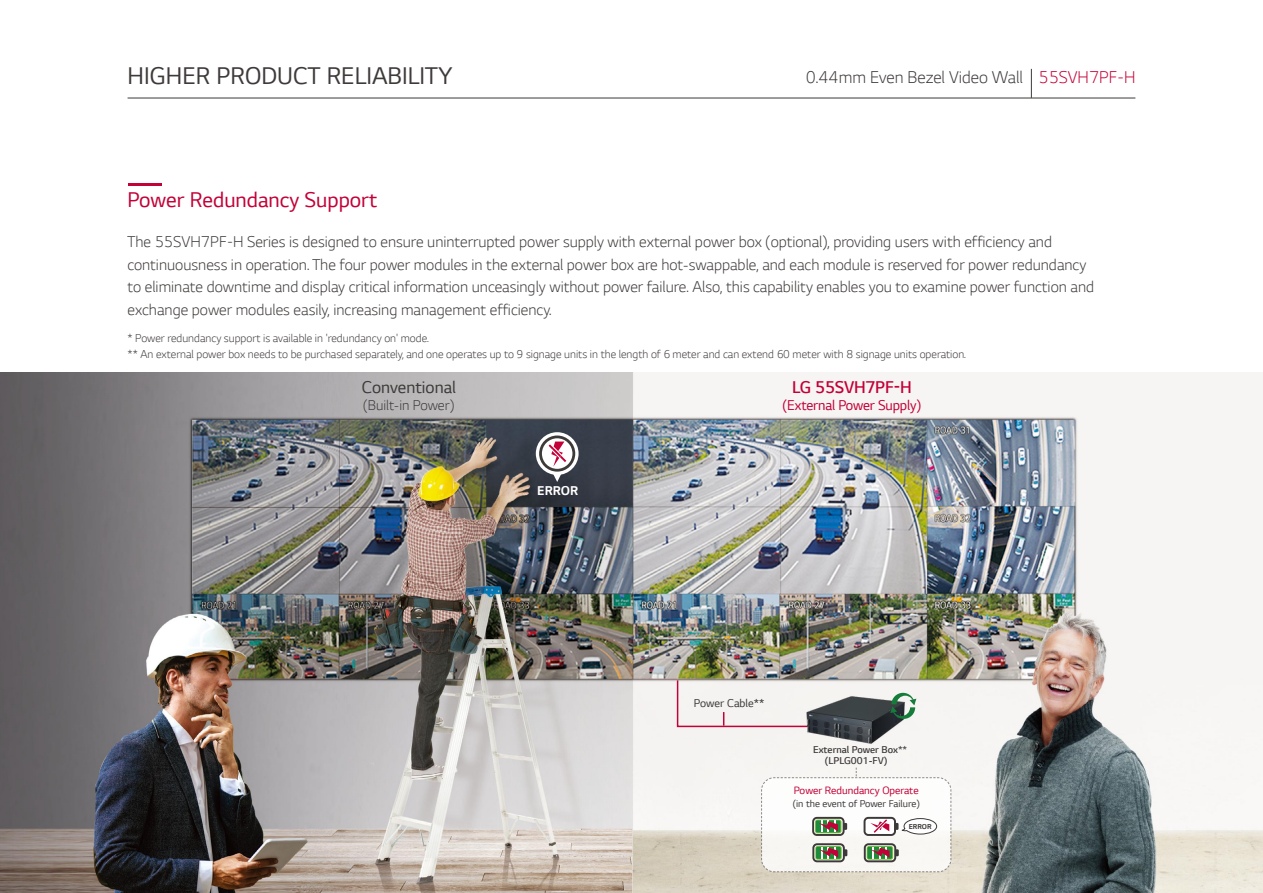
<style>
.page{position:relative;width:1263px;height:893px;background:#fff}
.page>*{position:absolute;margin:0;border:0;box-sizing:border-box;transform-origin:0 0}
.t1{font:25.5px "LG Smart";color:#3e3a39}
.t2{font:22.5px "LG Smart";color:#c30037}
.t3{font:300 18px "LG Smart";color:#3e3a39}
.t4{font:18px "LG Smart";color:#3e3a39}
.t5{font:300 18px "LG Smart";letter-spacing:-.01em;color:#c30037}
.t6{font:300 16.5px/22.5px "LG Smart";color:#3e3a39}
.t7{font:15px "LG Smart";letter-spacing:-.01em;color:#c30037}
.t8{font:300 15px "LG Smart";color:#3e3a39}
.t9{font:700 13.5px "LG Smart";color:#fff}
.t10{font:300 12px/16.5px "LG Smart";color:#3e3a39}
.t11{font:12px "LG Smart";color:#3e3a39}
.t12{font:11.25px "LG Smart";color:#c30037}
.t13{font:300 10.5px/11.4px "LG Smart";color:#3e3a39}
.t14{font:10.5px "LG Smart";color:#3e3a39}
.t15{font:700 7.5px "LG Smart";color:#3e3a39}
.s1{color:#c30037}
.s2{font-weight:400}
</style>
<div class="page">
<svg style="left:1031px;top:69px;width:1px;height:29px"></svg>
<hr style="left:128px;top:98px;width:1007px;height:1px;background:#3e3a39">
<img style="left:0;top:372px;width:1263px;height:521px">
<img style="left:799px;top:682px;width:115px;height:77px">
<hr style="left:128px;top:183px;width:33px;height:2px;background:#c30037">
<svg style="left:536px;top:432px;width:43px;height:43px"></svg>
<div style="left:539px;top:435px;width:36px;height:37px;border:3px solid #3e3a39;border-radius:50%"></div>
<svg style="left:549px;top:442px;width:17px;height:40px"></svg>
<svg style="left:676px;top:679px;width:182px;height:49px"></svg>
<svg style="left:890px;top:693px;width:26px;height:26px"></svg>
<svg style="left:761px;top:768px;width:191px;height:104px"></svg>
<h1 class="t1" style="left:128px;top:59px;width:326px">HIGHER PRODUCT RELIABILITY</h1>
<p class="t3" style="left:806px;top:65px;width:331px">0.44mm Even Bezel Video Wall <span class="s1">55SVH7PF-H</span></p>
<h2 class="t2" style="left:128px;top:185px;width:251px">Power Redundancy Support</h2>
<p class="t6" style="left:128px;top:230px;width:968px">The 55SVH7PF-H Series is designed to ensure uninterrupted power supply with external power box (optional), providing users with efficiency and continuousness in operation. The four power modules in the external power box are hot-swappable, and each module is reserved for power redundancy to eliminate downtime and display critical information unceasingly without power failure. Also, this capability enables you to examine power function and exchange power modules easily, increasing management efficiency.</p>
<p class="t10" style="left:128px;top:329px;width:840px">* Power redundancy support is available in 'redundancy on' mode.<br>** An external power box needs to be purchased separately, and one operates up to 9 signage units in the length of 6 meter and can extend 60 meter with 8 signage units operation.</p>
<p class="t4" style="left:362px;top:375px;width:96px">Conventional</p>
<p class="t8" style="left:363px;top:395px;width:93px">(Built-in Power)</p>
<p class="t9" style="left:537px;top:481px;width:42px">ERROR</p>
<p class="t5" style="left:792px;top:375px;width:121px">LG 55SVH7PF-H</p>
<p class="t7" style="left:783px;top:396px;width:140px">(External Power Supply)</p>
<p class="t11" style="left:694px;top:695px;width:72px">Power Cable**</p>
<p class="t13" style="left:825px;top:744px;width:84px;text-indent:-12px">External Power Box<span class="s2">** </span>(LPLG001-FV)</p>
<p class="t12" style="left:794px;top:782px;width:126px">Power Redundancy Operate</p>
<p class="t14" style="left:793px;top:796px;width:129px">(in the event of Power Failure)</p>
<p class="t15" style="left:909px;top:821px;width:24px">ERROR</p>
</div>
